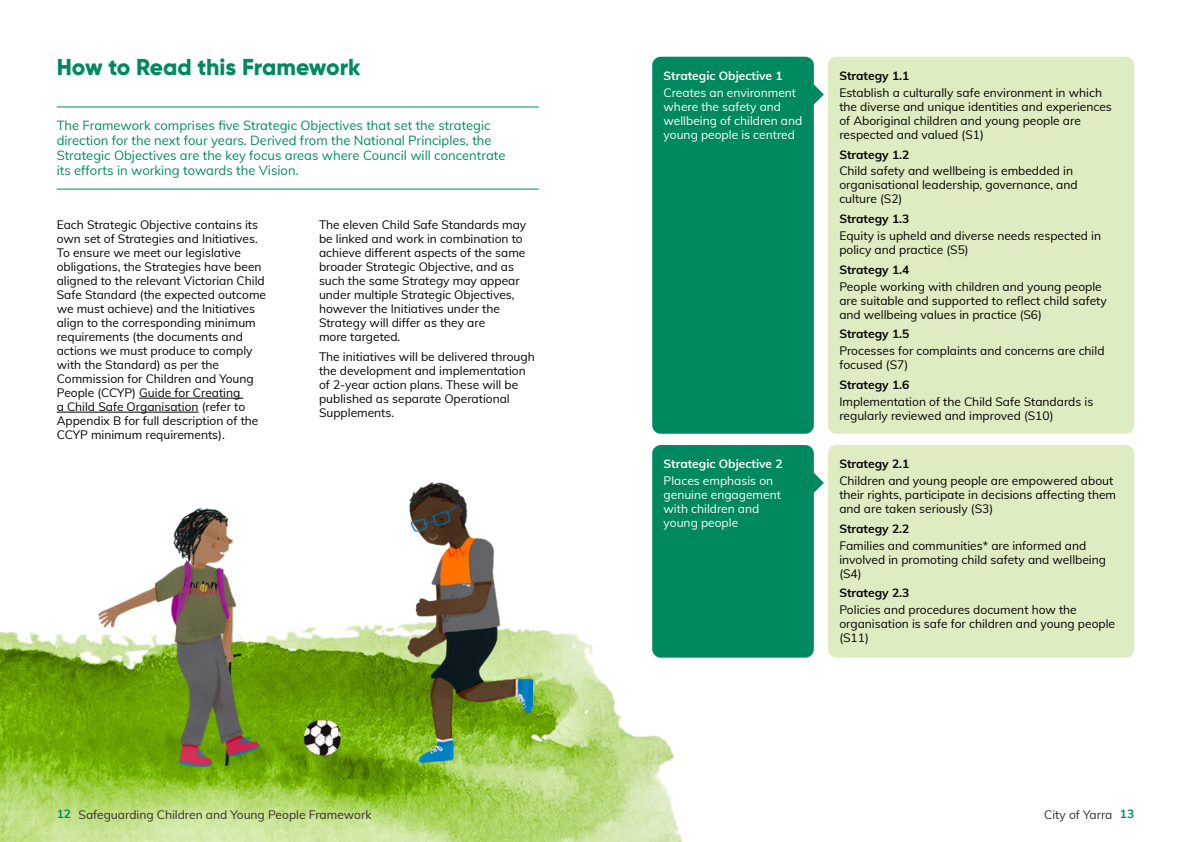
<style>
.page{position:relative;width:1191px;height:842px;background:#fff}
.page>*{position:absolute;margin:0;border:0;box-sizing:border-box;transform-origin:0 0}
.t1{font:800 23px "Gilroy";letter-spacing:-.005em;color:#008960}
.t2{font:13px/15px "Muli";color:#008960}
.t3{font:12px/14px "Muli";color:#000}
.t4{font:12px/14px "Muli";color:#fff}
.t5{font:700 12px "Muli";color:#000}
.t6{font:12px "Muli";color:#332d2b}
.t7{font:700 12px "Muli";color:#fff}
.s1{font-weight:700;color:#008960}
</style>
<div class="page">
<img style="left:0;top:613px;width:683px;height:229px">
<hr style="left:57px;top:107px;width:482px;height:1px;background:#008960">
<hr style="left:57px;top:189px;width:482px;height:1px;background:#008960">
<hr style="left:139px;top:398px;width:104px;height:1px;background:#000">
<hr style="left:57px;top:412px;width:142px;height:1px;background:#000">
<img style="left:99px;top:483px;width:433px;height:284px">
<div style="left:652px;top:57px;width:162px;height:377px;background:#008960;border-radius:9px"></div>
<svg style="left:813px;top:84px;width:11px;height:21px"></svg>
<div style="left:828px;top:57px;width:306px;height:377px;background:#deecc1;border-radius:9px"></div>
<div style="left:652px;top:445px;width:162px;height:213px;background:#008960;border-radius:9px"></div>
<div style="left:828px;top:445px;width:306px;height:213px;background:#deecc1;border-radius:9px"></div>
<svg style="left:813px;top:473px;width:11px;height:20px"></svg>
<h1 class="t1" style="left:57px;top:53px;width:305px">How to Read this Framework</h1>
<p class="t2" style="left:57px;top:117px;width:450px">The Framework comprises five Strategic Objectives that set the strategic direction for the next four years. Derived from the National Principles, the Strategic Objectives are the key focus areas where Council will concentrate its efforts in working towards the Vision.</p>
<p class="t3" style="left:57px;top:217px;width:211px">Each Strategic Objective contains its own set of Strategies and Initiatives.<br>To ensure we meet our legislative obligations, the Strategies have been aligned to the relevant Victorian Child Safe Standard (the expected outcome we must achieve) and the Initiatives align to the corresponding minimum requirements (the documents and actions we must produce to comply with the Standard) as per the Commission for Children and Young People (CCYP) Guide for Creating<br>a Child Safe Organisation (refer to Appendix B for full description of the CCYP minimum requirements).</p>
<p class="t3" style="left:319px;top:217px;width:209px">The eleven Child Safe Standards may be linked and work in combination to achieve different aspects of the same broader Strategic Objective, and as such the same Strategy may appear under multiple Strategic Objectives, however the Initiatives under the Strategy will differ as they are<br>more targeted.</p>
<p class="t3" style="left:319px;top:349px;width:217px">The initiatives will be delivered through the development and implementation of 2-year action plans. These will be published as separate Operational Supplements.</p>
<p class="t7" style="left:663px;top:67px;width:121px">Strategic Objective 1</p>
<p class="t4" style="left:663px;top:85px;width:140px">Creates an environment where the safety and wellbeing of children and young people is centred</p>
<p class="t7" style="left:663px;top:455px;width:121px">Strategic Objective 2</p>
<p class="t4" style="left:663px;top:473px;width:119px">Places emphasis on genuine engagement with children and young people</p>
<p class="t5" style="left:839px;top:67px;width:72px">Strategy 1.1</p>
<p class="t3" style="left:839px;top:85px;width:274px">Establish a culturally safe environment in which the diverse and unique identities and experiences of Aboriginal children and young people are respected and valued (S1)</p>
<p class="t5" style="left:839px;top:146px;width:72px">Strategy 1.2</p>
<p class="t3" style="left:839px;top:164px;width:240px">Child safety and wellbeing is embedded in organisational leadership, governance, and culture (S2)</p>
<p class="t5" style="left:839px;top:210px;width:72px">Strategy 1.3</p>
<p class="t3" style="left:839px;top:228px;width:263px">Equity is upheld and diverse needs respected in policy and practice (S5)</p>
<p class="t5" style="left:839px;top:261px;width:72px">Strategy 1.4</p>
<p class="t3" style="left:839px;top:279px;width:269px">People working with children and young people are suitable and supported to reflect child safety and wellbeing values in practice (S6)</p>
<p class="t5" style="left:839px;top:325px;width:72px">Strategy 1.5</p>
<p class="t3" style="left:839px;top:343px;width:267px">Processes for complaints and concerns are child focused (S7)</p>
<p class="t5" style="left:839px;top:376px;width:72px">Strategy 1.6</p>
<p class="t3" style="left:839px;top:394px;width:255px">Implementation of the Child Safe Standards is regularly reviewed and improved (S10)</p>
<p class="t5" style="left:839px;top:455px;width:72px">Strategy 2.1</p>
<p class="t3" style="left:839px;top:473px;width:278px">Children and young people are empowered about their rights, participate in decisions affecting them and are taken seriously (S3)</p>
<p class="t5" style="left:839px;top:520px;width:72px">Strategy 2.2</p>
<p class="t3" style="left:839px;top:538px;width:268px">Families and communities* are informed and involved in promoting child safety and wellbeing (S4)</p>
<p class="t5" style="left:839px;top:584px;width:72px">Strategy 2.3</p>
<p class="t3" style="left:839px;top:602px;width:277px">Policies and procedures document how the organisation is safe for children and young people (S11)</p>
<p class="t6" style="left:57px;top:806px;width:316px"><span class="s1">12</span> Safeguarding Children and Young People Framework</p>
<p class="t6" style="left:1044px;top:806px;width:92px">City of Yarra <span class="s1">13</span></p>
</div>
